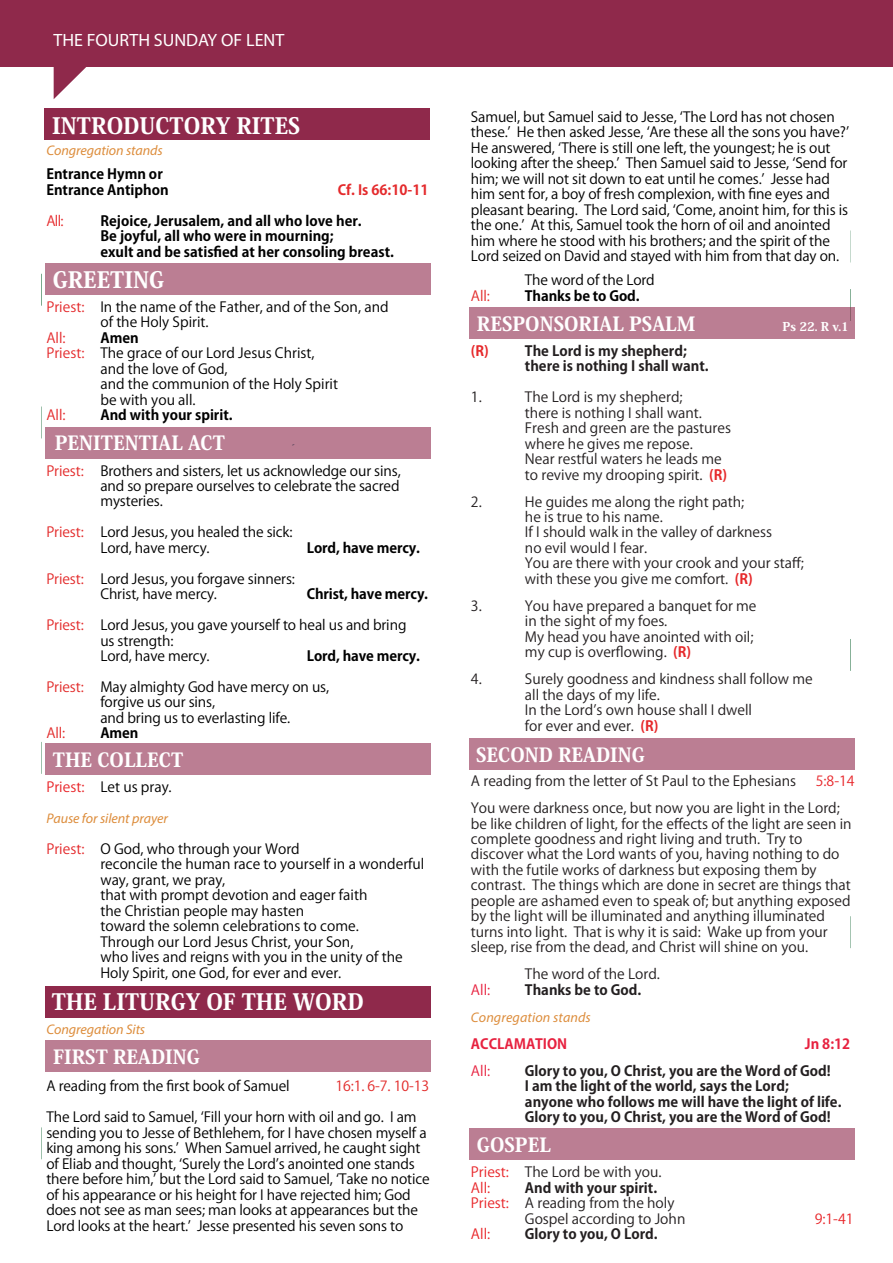
<style>
.page{position:relative;width:893px;height:1263px;background:#fff}
.page>*{position:absolute;margin:0;border:0;box-sizing:border-box;transform-origin:0 0}
.t1{font:800 22.35px "Koz Min Pro";color:#fff}
.t2{font:800 19.35px "Koz Min Pro";color:#fff}
.t3{font:17.85px "Myriad Pro";color:#fff}
.t4{font:13.95px/15.5px "Koz Go Pro";letter-spacing:-.01em;color:#000}
.t5{font:13.95px/15.5px "Koz Go Pro";color:#231f20}
.t6{font:700 13.95px/15.5px "Koz Go Pro";color:#231f20}
.t7{font:700 13.95px/15.5px "Koz Go Pro";color:#000}
.t8{font:italic 13.95px "Myriad Pro";letter-spacing:-.005em;color:#dd8d3c}
.t9{font:13.95px "Koz Go Pro";letter-spacing:-.01em;color:#e22b2a}
.t10{font:700 13.95px "Koz Go Pro";color:#e7213f}
.t11{font:700 13.95px "Koz Go Pro";color:#e4292b}
.t12{font:13.95px "Koz Go Pro";color:#e8262a}
.t13{font:13.95px "Koz Go Pro";color:#e4292b}
.t14{font:13.95px "Koz Go Pro";color:#e7213f}
.t15{font:13.95px "Koz Go Pro";color:#e5282b}
.t16{font:13.95px "Koz Go Pro";color:#e92428}
.t17{font:700 13.95px "Koz Go Pro";color:#e6282a}
.t18{font:800 12px "Koz Min Pro";color:#fff}
.s1{color:#e4292b}
.s2{color:#e32a2a}
.s3{color:#e22b2a}
.s4{font-weight:700;color:#e6282a}
.s5{color:#e92428}
.s6{color:#e8262a}
</style>
<div class="page">
<div style="left:0;top:0;width:893px;height:67px;background:#8f294b"></div>
<svg style="left:54px;top:67px;width:32px;height:32px"></svg>
<div style="left:45px;top:108px;width:385px;height:32px;background:#8f294b"></div>
<div style="left:46px;top:263px;width:385px;height:32px;background:#bb7e93"></div>
<div style="left:46px;top:427px;width:385px;height:31px;background:#bb7e93"></div>
<div style="left:46px;top:986px;width:385px;height:32px;background:#8f294b"></div>
<div style="left:46px;top:1040px;width:385px;height:32px;background:#bb7e93"></div>
<div style="left:469px;top:307px;width:386px;height:32px;background:#bb7e93"></div>
<div style="left:469px;top:738px;width:386px;height:32px;background:#bb7e93"></div>
<div style="left:46px;top:743px;width:385px;height:32px;background:#bb7e93"></div>
<div style="left:469px;top:1128px;width:386px;height:32px;background:#bb7e93"></div>
<p class="t3" style="left:53px;top:29px;width:232px">THE FOURTH SUNDAY OF LENT</p>
<h1 class="t1" style="left:52px;top:109px;width:250px">INTRODUCTORY RITES</h1>
<p class="t8" style="left:46px;top:142px;width:118px">Congregation stands</p>
<p class="t7" style="left:46px;top:167px;width:124px">Entrance Hymn or<br>Entrance Antiphon</p>
<p class="t11" style="left:338px;top:181px;width:92px">Cf. Is 66:10-11</p>
<p class="t15" style="left:46px;top:212px;width:19px">All:</p>
<p class="t7" style="left:100px;top:214px;width:295px">Rejoice, Jerusalem, and all who love her.<br>Be joyful, all who were in mourning;<br>exult and be satisfied at her consoling breast.</p>
<h1 class="t1" style="left:53px;top:263px;width:113px">GREETING</h1>
<p class="t4" style="left:100px;top:300px;width:290px;text-indent:-54px"><span class="s1">Priest:</span> In the name of the Father, and of the Son, and of the Holy Spirit.</p>
<p class="t13" style="left:46px;top:329px;width:21px">All:</p>
<p class="t7" style="left:100px;top:331px;width:40px">Amen</p>
<p class="t4" style="left:46px;top:346px;width:270px"><span class="s1">Priest:</span> The grace of our Lord Jesus Christ,</p>
<p class="t4" style="left:100px;top:361px;width:129px">and the love of God,</p>
<p class="t4" style="left:100px;top:377px;width:239px">and the communion of the Holy Spirit</p>
<p class="t4" style="left:100px;top:392px;width:97px">be with you all.</p>
<p class="t13" style="left:46px;top:406px;width:21px">All:</p>
<p class="t7" style="left:100px;top:408px;width:134px">And with your spirit.</p>
<h2 class="t2" style="left:55px;top:428px;width:172px">PENITENTIAL ACT</h2>
<p class="t4" style="left:100px;top:463px;width:302px;text-align:justify;text-indent:-54px"><span class="s2">Priest:</span> Brothers and sisters, let us acknowledge our sins, and so prepare ourselves to celebrate the sacred mysteries.</p>
<p class="t4" style="left:100px;top:525px;width:194px;text-indent:-54px"><span class="s2">Priest:</span> Lord Jesus, you healed the sick:<br>Lord, have mercy.</p>
<p class="t7" style="left:307px;top:541px;width:115px">Lord, have mercy.</p>
<p class="t4" style="left:100px;top:571px;width:196px;text-indent:-54px"><span class="s2">Priest:</span> Lord Jesus, you forgave sinners:<br>Christ, have mercy.</p>
<p class="t7" style="left:307px;top:587px;width:123px">Christ, have mercy.</p>
<p class="t4" style="left:100px;top:618px;width:308px;text-indent:-54px"><span class="s2">Priest:</span> Lord Jesus, you gave yourself to heal us and bring us strength:<br>Lord, have mercy.</p>
<p class="t7" style="left:307px;top:649px;width:115px">Lord, have mercy.</p>
<p class="t4" style="left:100px;top:679px;width:230px;text-indent:-54px"><span class="s3">Priest:</span> May almighty God have mercy on us, forgive us our sins,<br>and bring us to everlasting life.</p>
<p class="t9" style="left:46px;top:724px;width:20px">All:</p>
<p class="t7" style="left:100px;top:726px;width:40px">Amen</p>
<p class="t4" style="left:471px;top:110px;width:380px">Samuel, but Samuel said to Jesse, ʻThe Lord has not chosen these.ʼ He then asked Jesse, ʻAre these all the sons you have?ʼ He answered, ʻThere is still one left, the youngest; he is out looking after the sheep.ʼ Then Samuel said to Jesse, ʻSend for him; we will not sit down to eat until he comes.ʼ Jesse had him sent for, a boy of fresh complexion, with fine eyes and pleasant bearing. The Lord said, ʻCome, anoint him, for this is the one.ʼ At this, Samuel took the horn of oil and anointed him where he stood with his brothers; and the spirit of the Lord seized on David and stayed with him from that day on.</p>
<p class="t4" style="left:525px;top:273px;width:131px">The word of the Lord</p>
<p class="t9" style="left:471px;top:286px;width:20px">All:</p>
<p class="t7" style="left:525px;top:289px;width:116px">Thanks be to God.</p>
<h2 class="t2" style="left:477px;top:310px;width:220px">RESPONSORIAL PSALM</h2>
<p class="t18" style="left:783px;top:318px;width:68px">Ps 22. R v.1</p>
<p class="t17" style="left:471px;top:342px;width:19px">(R)</p>
<p class="t6" style="left:525px;top:344px;width:185px">The Lord is my shepherd; there is nothing I shall want.</p>
<p class="t5" style="left:471px;top:390px;width:12px">1.</p>
<p class="t5" style="left:525px;top:390px;width:208px">The Lord is my shepherd;<br>there is nothing I shall want.<br>Fresh and green are the pastures where he gives me repose.<br>Near restful waters he leads me to revive my drooping spirit. <span class="s4">(R)</span></p>
<p class="t5" style="left:471px;top:494px;width:12px">2.</p>
<p class="t5" style="left:525px;top:494px;width:281px">He guides me along the right path;<br>he is true to his name.<br>If I should walk in the valley of darkness<br>no evil would I fear.<br>You are there with your crook and your staff; with these you give me comfort. <span class="s4">(R)</span></p>
<p class="t5" style="left:471px;top:598px;width:12px">3.</p>
<p class="t5" style="left:525px;top:598px;width:233px">You have prepared a banquet for me in the sight of my foes.<br>My head you have anointed with oil; my cup is overflowing. <span class="s4">(R)</span></p>
<p class="t5" style="left:471px;top:672px;width:12px">4.</p>
<p class="t5" style="left:525px;top:672px;width:289px">Surely goodness and kindness shall follow me all the days of my life.<br>In the Lordʼs own house shall I dwell<br>for ever and ever. <span class="s4">(R)</span></p>
<h2 class="t2" style="left:53px;top:745px;width:132px">THE COLLECT</h2>
<h2 class="t2" style="left:476px;top:741px;width:170px">SECOND READING</h2>
<p class="t4" style="left:46px;top:780px;width:127px"><span class="s5">Priest:</span> Let us pray.</p>
<p class="t8" style="left:46px;top:810px;width:123px">Pause for silent prayer</p>
<p class="t4" style="left:100px;top:841px;width:325px;text-indent:-54px"><span class="s1">Priest:</span> O God, who through your Word<br>reconcile the human race to yourself in a wonderful way, grant, we pray,<br>that with prompt devotion and eager faith<br>the Christian people may hasten<br>toward the solemn celebrations to come.<br>Through our Lord Jesus Christ, your Son,<br>who lives and reigns with you in the unity of the Holy Spirit, one God, for ever and ever.</p>
<h1 class="t1" style="left:52px;top:985px;width:313px">THE LITURGY OF THE WORD</h1>
<h2 class="t2" style="left:53px;top:1043px;width:148px">FIRST READING</h2>
<p class="t8" style="left:46px;top:1021px;width:100px">Congregation Sits</p>
<p class="t4" style="left:46px;top:1079px;width:245px">A reading from the first book of Samuel</p>
<p class="t9" style="left:336px;top:1077px;width:95px">16:1. 6-7. 10-13</p>
<p class="t4" style="left:46px;top:1110px;width:385px">The Lord said to Samuel, ʻFill your horn with oil and go. I am sending you to Jesse of Bethlehem, for I have chosen myself a king among his sons.ʼ When Samuel arrived, he caught sight of Eliab and thought, ʻSurely the Lordʼs anointed one stands there before him,ʼ but the Lord said to Samuel, ʻTake no notice of his appearance or his height for I have rejected him; God does not see as man sees; man looks at appearances but the Lord looks at the heart.ʼ Jesse presented his seven sons to</p>
<p class="t5" style="left:471px;top:774px;width:327px">A reading from the letter of St Paul to the Ephesians</p>
<p class="t12" style="left:816px;top:772px;width:40px">5:8-14</p>
<p class="t5" style="left:471px;top:800px;width:382px">You were darkness once, but now you are light in the Lord; be like children of light, for the effects of the light are seen in complete goodness and right living and truth. Try to discover what the Lord wants of you, having nothing to do with the futile works of darkness but exposing them by contrast. The things which are done in secret are things that people are ashamed even to speak of; but anything exposed by the light will be illuminated and anything illuminated turns into light. That is why it is said: Wake up from your sleep, rise from the dead, and Christ will shine on you.</p>
<p class="t5" style="left:525px;top:967px;width:137px">The word of the Lord.</p>
<p class="t14" style="left:471px;top:980px;width:21px">All:</p>
<p class="t6" style="left:525px;top:983px;width:118px">Thanks be to God.</p>
<p class="t8" style="left:471px;top:1008px;width:121px">Congregation stands</p>
<p class="t10" style="left:471px;top:1034px;width:98px">ACCLAMATION</p>
<p class="t10" style="left:805px;top:1034px;width:47px">Jn 8:12</p>
<p class="t14" style="left:471px;top:1061px;width:21px">All:</p>
<p class="t6" style="left:525px;top:1063px;width:318px">Glory to you, O Christ, you are the Word of God!<br>I am the light of the world, says the Lord;<br>anyone who follows me will have the light of life.<br>Glory to you, O Christ, you are the Word of God!</p>
<h2 class="t2" style="left:477px;top:1131px;width:76px">GOSPEL</h2>
<p class="t5" style="left:471px;top:1165px;width:192px"><span class="s6">Priest:</span> The Lord be with you.<br><span class="s6">All:</span></p>
<p class="t6" style="left:525px;top:1181px;width:134px">And with your spirit.</p>
<p class="t5" style="left:471px;top:1196px;width:205px"><span class="s6">Priest:</span> A reading from the holy</p>
<p class="t5" style="left:525px;top:1211px;width:162px">Gospel according to John</p>
<p class="t12" style="left:815px;top:1209px;width:40px">9:1-41</p>
<p class="t16" style="left:471px;top:1225px;width:21px">All:</p>
<p class="t6" style="left:525px;top:1227px;width:134px">Glory to you, O Lord.</p>
</div>
